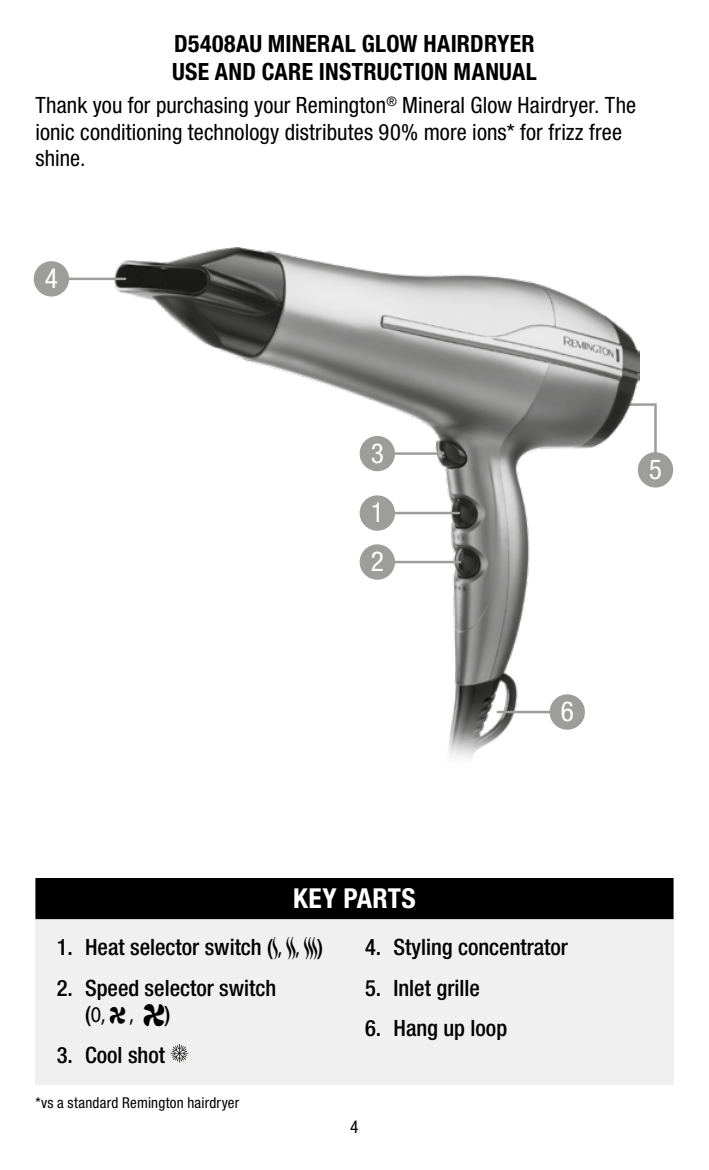
<style>
.page{position:relative;width:709px;height:1170px;background:#fff}
.page>*{position:absolute;margin:0;border:0;box-sizing:border-box;transform-origin:0 0}
.t1{font:700 condensed 27.5px "Helvetica Neue LT Std";letter-spacing:.015em;color:#fff}
.t2{font:condensed 27.5px "Helvetica Neue LT Std";color:#fff}
.t3{font:700 condensed 23.75px/27.5px "Helvetica Neue LT Std";letter-spacing:.01em;color:#000}
.t4{font:condensed 22.5px/26.2px "Helvetica Neue LT Std";letter-spacing:.005em;color:#000}
.t5{font:500 condensed 22.5px "Helvetica Neue LT Std";color:#000}
.t6{font:22.5px "Myriad Pro";color:#000;scale:.9 1}
.t7{font:condensed 17.5px "Helvetica Neue LT Std";color:#000}
.t8{font:condensed 15px "Helvetica Neue LT Std";letter-spacing:.02em;color:#000}
.s1{font-family:"Myriad Bitsn Bobs";font-weight:400;font-stretch:normal}
.s2{font-family:"Myriad Pro";font-weight:400;font-stretch:normal}
.s3{font-family:"Helvetica Neue LT Std";font-weight:500;font-stretch:condensed}
.s4{font-family:"Myriad Bitsn Bobs"}
</style>
<div class="page">
<div style="left:35px;top:877px;width:638px;height:207px;background:#f0f0f0"></div>
<div style="left:35px;top:877px;width:638px;height:42px;background:#000"></div>
<svg style="left:170px;top:1044px;width:18px;height:18px"></svg>
<svg style="left:640px;top:403px;width:17px;height:56px"></svg>
<img style="left:115px;top:248px;width:525px;height:511px">
<hr style="left:377px;top:511px;width:82px;height:3px;background:#9d9d9c">
<div style="left:359px;top:495px;width:36px;height:35px;background:#9d9d9c;border-radius:50%"></div>
<hr style="left:377px;top:452px;width:66px;height:3px;background:#9d9d9c">
<div style="left:359px;top:436px;width:36px;height:35px;background:#9d9d9c;border-radius:50%"></div>
<hr style="left:377px;top:560px;width:83px;height:3px;background:#9d9d9c">
<div style="left:359px;top:544px;width:36px;height:35px;background:#9d9d9c;border-radius:50%"></div>
<hr style="left:44px;top:277px;width:81px;height:3px;background:#9d9d9c">
<div style="left:34px;top:261px;width:35px;height:35px;background:#9d9d9c;border-radius:50%"></div>
<hr style="left:497px;top:710px;width:63px;height:3px;background:#9d9d9c">
<div style="left:549px;top:694px;width:36px;height:35px;background:#9d9d9c;border-radius:50%"></div>
<div style="left:638px;top:452px;width:35px;height:35px;background:#9d9d9c;border-radius:50%"></div>
<p class="t3" style="left:172px;top:30px;width:366px">D5408AU MINERAL GLOW HAIRDRYER<br>USE AND CARE INSTRUCTION MANUAL</p>
<p class="t4" style="left:35px;top:92px;width:602px">Thank you for purchasing your Remington<sup>®</sup> Mineral Glow Hairdryer. The ionic conditioning technology distributes 90% more ions* for frizz free shine.</p>
<p class="t2" style="left:45px;top:262px;width:15px">4</p>
<p class="t2" style="left:371px;top:437px;width:15px">3</p>
<p class="t2" style="left:371px;top:496px;width:15px">1</p>
<p class="t2" style="left:371px;top:545px;width:15px">2</p>
<p class="t2" style="left:649px;top:453px;width:15px">5</p>
<p class="t2" style="left:560px;top:695px;width:15px">6</p>
<p class="t1" style="left:293px;top:881px;width:124px">KEY PARTS</p>
<p class="t5" style="left:57px;top:933px;width:268px">1. Heat selector switch (<span class="s1">N</span><span class="s2">,</span> <span class="s1">O</span><span class="s2">,</span> <span class="s1">P</span>)</p>
<p class="t5" style="left:57px;top:974px;width:221px">2. Speed selector switch</p>
<p class="t6" style="left:85px;top:1000px;width:96px"><span class="s3">(</span>0, <span class="s4">F</span> , <span class="s4">E</span><span class="s3">)</span></p>
<p class="t5" style="left:57px;top:1040px;width:110px">3. Cool shot</p>
<p class="t5" style="left:365px;top:933px;width:204px">4. Styling concentrator</p>
<p class="t5" style="left:365px;top:974px;width:116px">5. Inlet grille</p>
<p class="t5" style="left:365px;top:1014px;width:144px">6. Hang up loop</p>
<p class="t8" style="left:35px;top:1093px;width:205px">*vs a standard Remington hairdryer</p>
<p class="t7" style="left:350px;top:1116px;width:10px">4</p>
</div>
